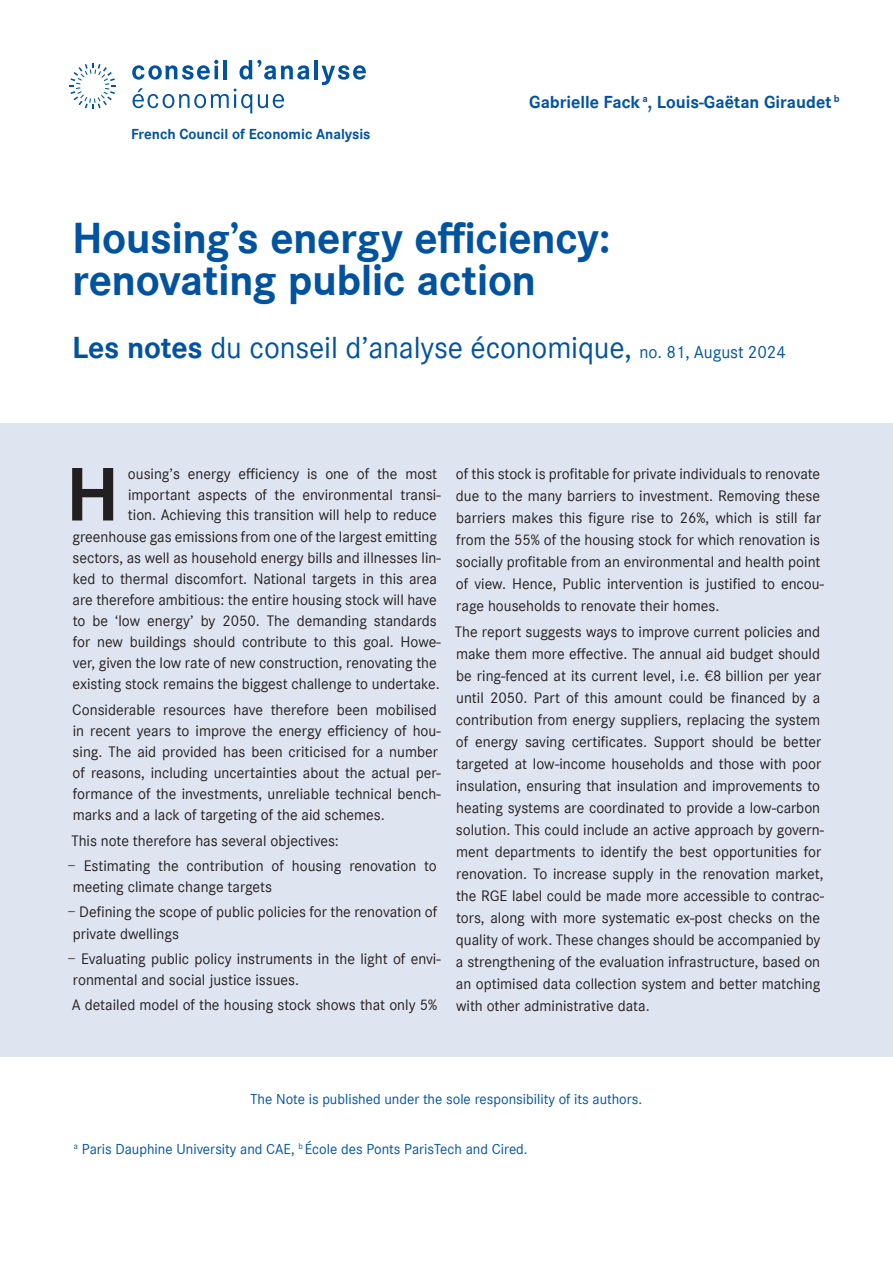
<style>
.page{position:relative;width:893px;height:1263px;background:#fff}
.page>*{position:absolute;margin:0;border:0;box-sizing:border-box;transform-origin:0 0}
.t1{font:700 78.75px "Corporate S";color:#231f20}
.t2{font:700 45px/42px "Corporate S";letter-spacing:-.01em;color:#0153a0}
.t3{font:31.5px "Corporate S";letter-spacing:-.005em;color:#0153a0}
.t4{font:700 18px "Corporate S";color:#0153a0}
.t5{font:15.75px/22px "Corporate S";color:#231f20}
.t6{font:15px "Corporate S";color:#0153a0}
.t7{font:700 15px "Corporate S";color:#0153a0}
.s1{font-weight:700}
.s2{font-size:18px}
</style>
<div class="page">
<div style="left:0;top:423px;width:893px;height:634px;background:#dfe4f1"></div>
<svg style="left:132px;top:60px;width:86px;height:20px"></svg>
<hr style="left:223px;top:60px;width:4px;height:19px;background:#0153a0">
<svg style="left:239px;top:60px;width:70px;height:20px"></svg>
<hr style="left:314px;top:60px;width:3px;height:19px;background:#0153a0">
<svg style="left:322px;top:65px;width:44px;height:20px"></svg>
<svg style="left:133px;top:88px;width:151px;height:25px"></svg>
<svg style="left:70px;top:63px;width:46px;height:46px"></svg>
<p class="t7" style="left:131px;top:124px;width:241px">French Council of Economic Analysis</p>
<p class="t4" style="left:529px;top:90px;width:312px">Gabrielle Fack <sup>a</sup>, Louis-Gaëtan Giraudet <sup>b</sup></p>
<h2 class="t2" style="left:72px;top:215px;width:540px">Housing’s energy efficiency: renovating public action</h2>
<h3 class="t3" style="left:72px;top:326px;width:715px"><span class="s1">Les notes</span> du conseil d’analyse économique, <span class="s2">no. 81, August 2024</span></h3>
<p class="t5" style="left:72px;top:462px;width:370px;line-height:21.1px;text-align:right">ousing’s energy efficiency is one of the most important aspects of the environmental transi-<br>tion. Achieving this transition will help to reduce greenhouse gas emissions from one of the largest emitting sectors, as well as household energy bills and illnesses lin&shy;ked to thermal discomfort. National targets in this area are therefore ambitious: the entire housing stock will have to be ‘low energy’ by 2050. The demanding standards for new buildings should contribute to this goal. Howe&shy;ver, given the low rate of new construction, renovating the existing stock remains the biggest challenge to undertake.</p>
<p class="t5" style="left:72px;top:698px;width:370px;line-height:21.1px">Considerable resources have therefore been mobilised in recent years to improve the energy efficiency of hou&shy;sing. The aid provided has been criticised for a number of reasons, including uncertainties about the actual per&shy;formance of the investments, unreliable technical bench&shy;marks and a lack of targeting of the aid schemes.</p>
<p class="t5" style="left:67px;top:827px;width:371px;line-height:25.3px">This note therefore has several objectives:<br>− Estimating the contribution of housing renovation to</p>
<p class="t5" style="left:67px;top:873px;width:371px;line-height:25.3px;text-indent:5px">meeting climate change targets<br>− Defining the scope of public policies for the renovation of</p>
<p class="t5" style="left:67px;top:920px;width:375px;line-height:25.3px;text-indent:6px">private dwellings<br>− Evaluating public policy instruments in the light of envi-</p>
<p class="t5" style="left:72px;top:966px;width:367px;line-height:25.3px">ronmental and social justice issues.<br>A detailed model of the housing stock shows that only 5%</p>
<h1 class="t1" style="left:66px;top:440px;width:55px">H</h1>
<p class="t5" style="left:456px;top:462px;width:370px">of this stock is profitable for private individuals to renovate due to the many barriers to investment. Removing these barriers makes this figure rise to 26%, which is still far from the 55% of the housing stock for which renovation is socially profitable from an environmental and health point of view. Hence, Public intervention is justified to encou&shy;rage households to renovate their homes.</p>
<p class="t5" style="left:455px;top:620px;width:371px">The report suggests ways to improve current policies and make them more effective. The annual aid budget should be ring-fenced at its current level, i.e. €8 billion per year until 2050. Part of this amount could be financed by a contribution from energy suppliers, replacing the system of energy saving certificates. Support should be better targeted at low-income households and those with poor insulation, ensuring that insulation and improvements to heating systems are coordinated to provide a low-carbon solution. This could include an active approach by govern&shy;ment departments to identify the best opportunities for renovation. To increase supply in the renovation market, the RGE label could be made more accessible to contrac&shy;tors, along with more systematic ex-post checks on the quality of work. These changes should be accompanied by a strengthening of the evaluation infrastructure, based on an optimised data collection system and better matching with other administrative data.</p>
<p class="t6" style="left:251px;top:1089px;width:393px">The Note is published under the sole responsibility of its authors.</p>
<p class="t6" style="left:74px;top:1139px;width:455px"><sup>a</sup> Paris Dauphine University and CAE, <sup>b</sup> École des Ponts ParisTech and Cired.</p>
</div>
